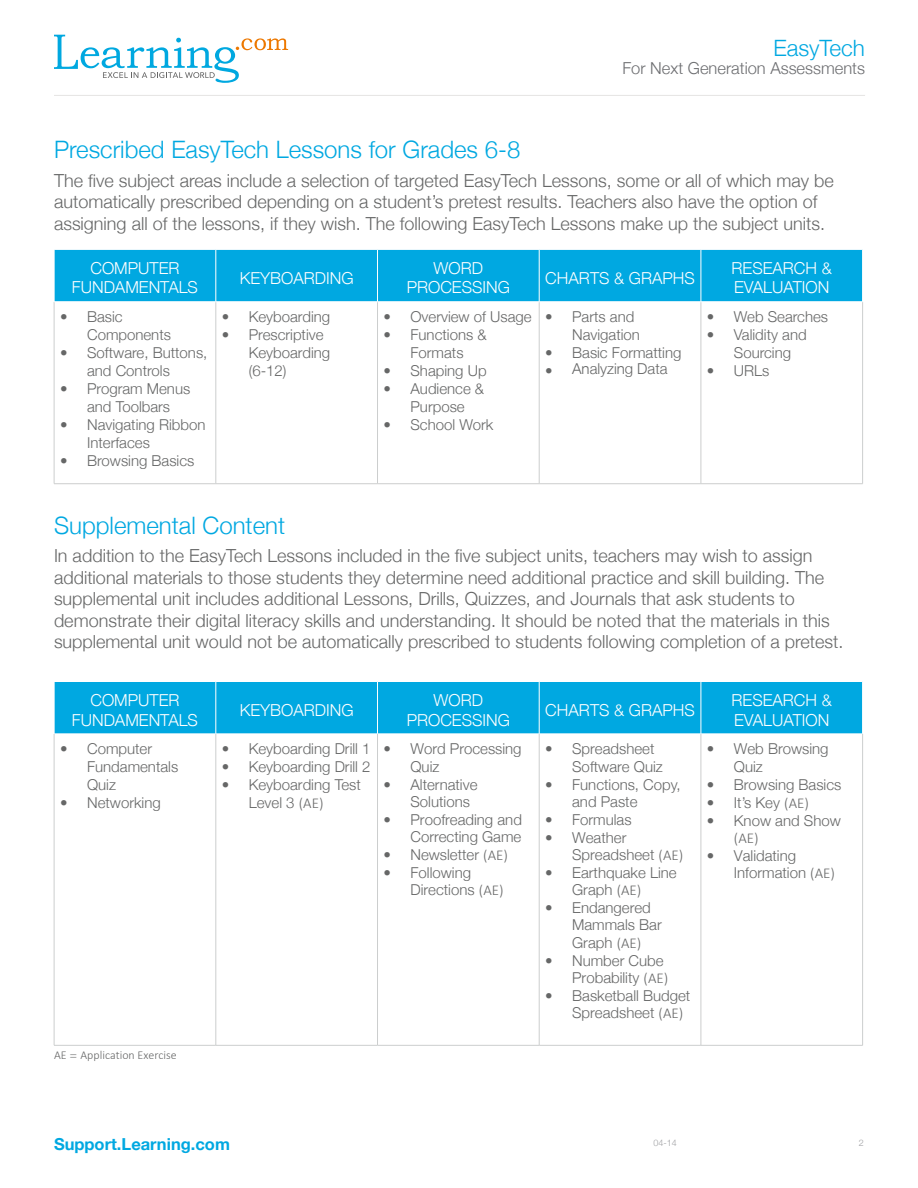
<style>
.page{position:relative;width:918px;height:1188px;background:#fff}
.page>*{position:absolute;margin:0;border:0;box-sizing:border-box;transform-origin:0 0}
.t1{font:300 24px "Helvetica Neue";color:#00a8e1}
.t2{font:300 22.5px "Helvetica Neue";color:#00a8e1}
.t3{font:300 18px/21.6px "Helvetica Neue";color:#666767}
.t4{font:300 16.5px/19.8px "Helvetica Neue";color:#fff;text-align:center}
.t5{font:300 16.5px "Helvetica Neue";color:#6d6e71}
.t6{font:700 16.5px "Helvetica Neue";color:#00a8e1}
.t7{font:300 15px/17.1px "Helvetica Neue";color:#666767}
.t8{font:300 15px "Helvetica Neue LT";color:#666767}
.t9{font:300 15px "Calibri";color:#666767}
.t10{font:300 12px "Calibri";color:#666767}
.t11{font:300 9px "Helvetica Neue";color:#a0a1a4}
.s1{font-family:"Helvetica Neue"}
.s2{font-family:"Calibri"}
</style>
<div class="page">
<hr style="left:54px;top:95px;width:811px;height:1px;background:#e5e4e3">
<svg style="left:54px;top:35px;width:234px;height:48px"></svg>
<div style="left:55px;top:250px;width:807px;height:51px;background:#00a8e1"></div>
<hr style="left:54px;top:302px;width:1px;height:182px;background:#cccece">
<hr style="left:216px;top:302px;width:1px;height:182px;background:#cccece">
<hr style="left:377px;top:302px;width:1px;height:182px;background:#cccece">
<hr style="left:539px;top:302px;width:1px;height:182px;background:#cccece">
<hr style="left:701px;top:302px;width:1px;height:182px;background:#cccece">
<hr style="left:862px;top:302px;width:1px;height:182px;background:#cccece">
<hr style="left:54px;top:483px;width:162px;height:1px;background:#cccece">
<hr style="left:216px;top:483px;width:162px;height:1px;background:#cccece">
<hr style="left:378px;top:483px;width:161px;height:1px;background:#cccece">
<hr style="left:539px;top:483px;width:162px;height:1px;background:#cccece">
<hr style="left:701px;top:483px;width:162px;height:1px;background:#cccece">
<hr style="left:216px;top:249px;width:1px;height:53px;background:#fff">
<hr style="left:377px;top:249px;width:1px;height:53px;background:#fff">
<hr style="left:539px;top:249px;width:1px;height:53px;background:#fff">
<hr style="left:701px;top:249px;width:1px;height:53px;background:#fff">
<div style="left:55px;top:682px;width:807px;height:52px;background:#00a8e1"></div>
<hr style="left:216px;top:682px;width:1px;height:52px;background:#fff">
<hr style="left:377px;top:682px;width:1px;height:52px;background:#fff">
<hr style="left:539px;top:682px;width:1px;height:52px;background:#fff">
<hr style="left:701px;top:682px;width:1px;height:52px;background:#fff">
<hr style="left:54px;top:734px;width:1px;height:311px;background:#cccece">
<hr style="left:216px;top:734px;width:1px;height:311px;background:#cccece">
<hr style="left:377px;top:734px;width:1px;height:311px;background:#cccece">
<hr style="left:539px;top:734px;width:1px;height:311px;background:#cccece">
<hr style="left:701px;top:734px;width:1px;height:311px;background:#cccece">
<hr style="left:862px;top:734px;width:1px;height:311px;background:#cccece">
<hr style="left:54px;top:1045px;width:162px;height:1px;background:#cccece">
<hr style="left:216px;top:1045px;width:162px;height:1px;background:#cccece">
<hr style="left:378px;top:1045px;width:161px;height:1px;background:#cccece">
<hr style="left:539px;top:1045px;width:162px;height:1px;background:#cccece">
<hr style="left:701px;top:1045px;width:162px;height:1px;background:#cccece">
<h2 class="t2" style="left:773px;top:30px;width:93px">EasyTech</h2>
<p class="t5" style="left:622px;top:55px;width:244px">For Next Generation Assessments</p>
<h1 class="t1" style="left:54px;top:130px;width:468px">Prescribed EasyTech Lessons for Grades 6-8</h1>
<p class="t3" style="left:54px;top:168px;width:781px">The five subject areas include a selection of targeted EasyTech Lessons, some or all of which may be automatically prescribed depending on a student’s pretest results. Teachers also have the option of assigning all of the lessons, if they wish. The following EasyTech Lessons make up the subject units.</p>
<p class="t4" style="left:72px;top:257px;width:128px">COMPUTER<br>FUNDAMENTALS</p>
<p class="t4" style="left:240px;top:267px;width:115px">KEYBOARDING</p>
<p class="t4" style="left:407px;top:257px;width:105px">WORD<br>PROCESSING</p>
<p class="t4" style="left:545px;top:267px;width:151px">CHARTS &amp; GRAPHS</p>
<p class="t4" style="left:732px;top:257px;width:102px;text-align:left">RESEARCH &amp;<br>EVALUATION</p>
<p class="t7" style="left:87px;top:307px;width:85px;line-height:18px;text-indent:-27px">• Basic<br>Components</p>
<p class="t7" style="left:87px;top:343px;width:122px;line-height:18px;text-indent:-27px">• Software, Buttons, and Controls</p>
<p class="t7" style="left:60px;top:379px;width:132px;line-height:18px;text-align:center">• Program Menus and Toolbars</p>
<p class="t7" style="left:87px;top:415px;width:120px;line-height:18px;text-indent:-27px">• Navigating Ribbon<br>Interfaces</p>
<p class="t7" style="left:60px;top:452px;width:136px">• Browsing Basics</p>
<p class="t7" style="left:384px;top:308px;width:150px">• Overview of Usage</p>
<p class="t7" style="left:384px;top:325px;width:105px;line-height:18px;text-align:center">• Functions &amp;<br>Formats</p>
<p class="t7" style="left:384px;top:362px;width:105px">• Shaping Up</p>
<p class="t7" style="left:384px;top:379px;width:102px;line-height:18px;text-align:center">• Audience &amp;<br>Purpose</p>
<p class="t7" style="left:384px;top:416px;width:111px">• School Work</p>
<p class="t7" style="left:707px;top:308px;width:123px">• Web Searches</p>
<p class="t7" style="left:734px;top:325px;width:74px;line-height:18px;text-indent:-27px">• Validity and<br>Sourcing</p>
<p class="t7" style="left:707px;top:362px;width:64px">• URLs</p>
<p class="t7" style="left:222px;top:308px;width:110px">• Keyboarding</p>
<p class="t7" style="left:249px;top:325px;width:83px;line-height:18px;text-indent:-27px">• Prescriptive<br>Keyboarding (6-12)</p>
<p class="t7" style="left:572px;top:307px;width:69px;line-height:18px;text-indent:-27px">• Parts and<br>Navigation</p>
<p class="t7" style="left:545px;top:344px;width:138px">• Basic Formatting</p>
<p class="t8" style="left:545px;top:359px;width:124px"><span class="s1">•</span> Analyzing Data</p>
<h1 class="t1" style="left:54px;top:506px;width:233px">Supplemental Content</h1>
<p class="t3" style="left:54px;top:544px;width:791px">In addition to the EasyTech Lessons included in the five subject units, teachers may wish to assign additional materials to those students they determine need additional practice and skill building. The supplemental unit includes additional Lessons, Drills, Quizzes, and Journals that ask students to demonstrate their digital literacy skills and understanding. It should be noted that the materials in this supplemental unit would not be automatically prescribed to students following completion of a pretest.</p>
<p class="t4" style="left:72px;top:689px;width:128px">COMPUTER<br>FUNDAMENTALS</p>
<p class="t4" style="left:240px;top:699px;width:115px">KEYBOARDING</p>
<p class="t4" style="left:407px;top:689px;width:105px">WORD<br>PROCESSING</p>
<p class="t4" style="left:545px;top:699px;width:151px">CHARTS &amp; GRAPHS</p>
<p class="t4" style="left:732px;top:689px;width:102px;text-align:left">RESEARCH &amp;<br>EVALUATION</p>
<p class="t7" style="left:87px;top:739px;width:93px;line-height:18px;text-indent:-27px">• Computer<br>Fundamentals<br>Quiz</p>
<p class="t7" style="left:60px;top:794px;width:102px">• Networking</p>
<p class="t7" style="left:572px;top:740px;width:92px;text-indent:-27px">• Spreadsheet<br>Software Quiz</p>
<p class="t7" style="left:572px;top:775px;width:110px;text-indent:-27px">• Functions, Copy, and Paste</p>
<p class="t7" style="left:545px;top:810px;width:88px">• Formulas</p>
<p class="t7" style="left:572px;top:828px;width:113px;text-indent:-27px">• Weather<br>Spreadsheet <span class="s2">(AE)</span></p>
<p class="t7" style="left:545px;top:863px;width:133px;text-align:center">• Earthquake Line<br>Graph <span class="s2">(AE)</span></p>
<p class="t7" style="left:572px;top:898px;width:91px;line-height:17.5px;text-indent:-27px">• Endangered<br>Mammals Bar<br>Graph <span class="s2">(AE)</span></p>
<p class="t7" style="left:572px;top:951px;width:98px;text-indent:-27px">• Number Cube<br>Probability <span class="s2">(AE)</span></p>
<p class="t7" style="left:572px;top:986px;width:120px;text-indent:-27px">• Basketball Budget<br>Spreadsheet <span class="s2">(AE)</span></p>
<p class="t7" style="left:222px;top:740px;width:150px">• Keyboarding Drill 1</p>
<p class="t7" style="left:222px;top:758px;width:150px">• Keyboarding Drill 2</p>
<p class="t7" style="left:249px;top:776px;width:113px;text-indent:-27px">• Keyboarding Test<br>Level 3 <span class="s2">(AE)</span></p>
<p class="t7" style="left:411px;top:740px;width:113px;text-indent:-27px">• Word Processing<br>Quiz</p>
<p class="t7" style="left:411px;top:775px;width:68px;text-indent:-27px">• Alternative<br>Solutions</p>
<p class="t7" style="left:384px;top:810px;width:140px;text-align:right">• Proofreading and<br>Correcting Game</p>
<p class="t7" style="left:384px;top:845px;width:126px">• Newsletter <span class="s2">(AE)</span></p>
<p class="t7" style="left:411px;top:863px;width:95px;text-indent:-27px">• Following<br>Directions <span class="s2">(AE)</span></p>
<p class="t7" style="left:734px;top:740px;width:96px;text-indent:-27px">• Web Browsing<br>Quiz</p>
<p class="t7" style="left:707px;top:775px;width:136px">• Browsing Basics</p>
<p class="t7" style="left:707px;top:793px;width:104px">• It’s Key <span class="s2">(AE)</span></p>
<p class="t7" style="left:707px;top:811px;width:135px">• Know and Show</p>
<p class="t9" style="left:734px;top:828px;width:26px">(AE)</p>
<p class="t7" style="left:734px;top:846px;width:103px;text-indent:-27px">• Validating<br>Information <span class="s2">(AE)</span></p>
<p class="t10" style="left:54px;top:1048px;width:124px">AE <span class="s1">=</span> Application Exercise</p>
<p class="t6" style="left:54px;top:1131px;width:177px">Support.Learning.com</p>
<p class="t11" style="left:859px;top:1135px;width:7px">2</p>
<p class="t11" style="left:653px;top:1135px;width:25px">04-14</p>
</div>
